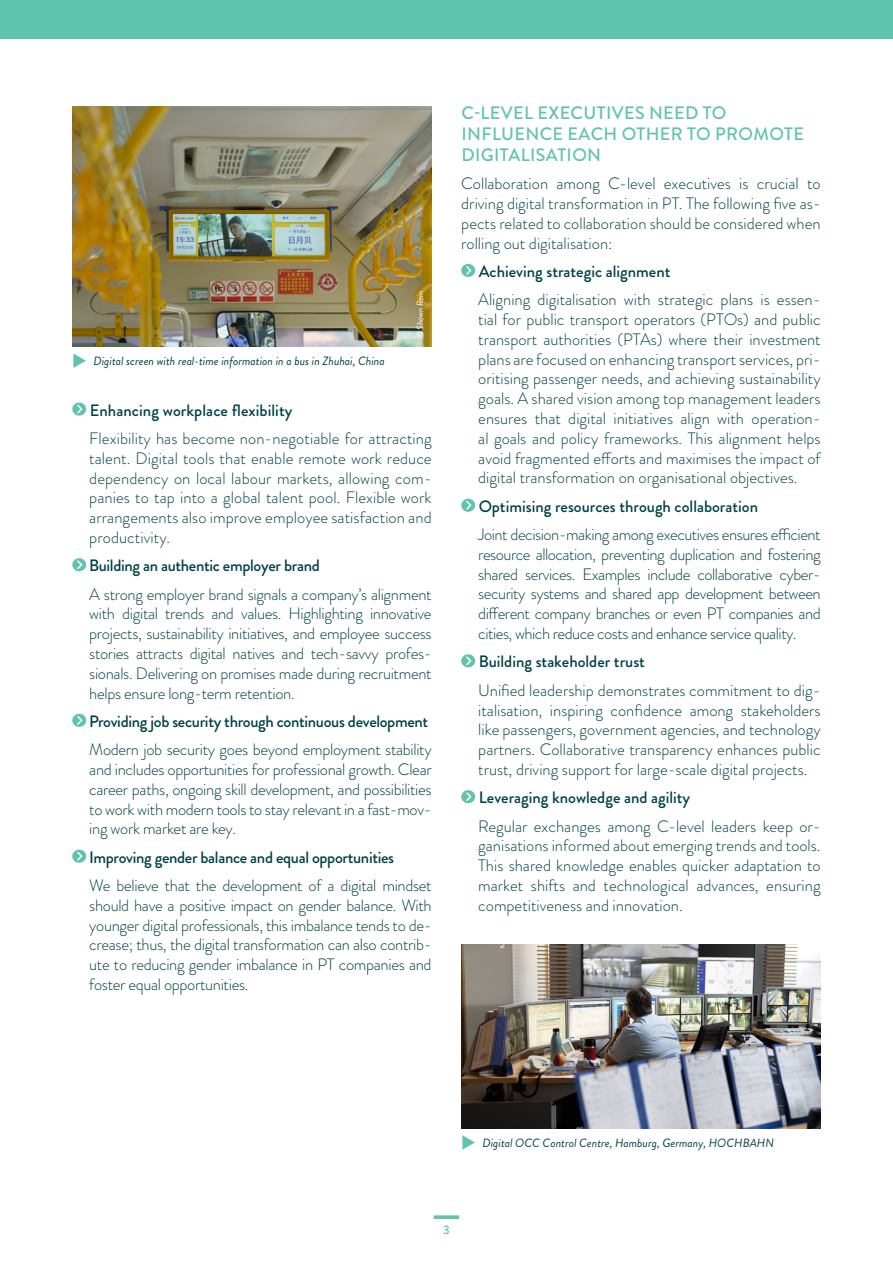
<style>
.page{position:relative;width:893px;height:1263px;background:#fff}
.page>*{position:absolute;margin:0;border:0;box-sizing:border-box;transform-origin:0 0}
.t1{font:500 18px/21px "Brandon Grotesque";letter-spacing:.02em;color:#60c3ad}
.t2{font:300 16.5px/19.8px "Brandon Grotesque";color:#004047;text-align:justify}
.t3{font:500 16.5px "Brandon Grotesque";color:#004047}
.t4{font:500 16.5px "Brandon Grotesque";letter-spacing:-.02em;color:#004047}
.t5{font:500 12.6px "Brandon Grotesque";color:#60c3ad}
.t6{font:italic 12px "Brandon Grotesque";color:#004047}
.t7{font:italic 9px "Brandon Grotesque";color:#fff}
</style>
<div class="page">
<div style="left:0;top:0;width:893px;height:39px;background:#60c3ad"></div>
<svg style="left:434px;top:1215px;width:25px;height:4px"></svg>
<svg style="left:72px;top:403px;width:14px;height:13px"></svg>
<svg style="left:75px;top:403px;width:9px;height:12px"></svg>
<svg style="left:72px;top:558px;width:14px;height:13px"></svg>
<svg style="left:75px;top:559px;width:9px;height:12px"></svg>
<svg style="left:72px;top:714px;width:14px;height:13px"></svg>
<svg style="left:75px;top:714px;width:9px;height:12px"></svg>
<svg style="left:72px;top:850px;width:14px;height:13px"></svg>
<svg style="left:75px;top:850px;width:9px;height:12px"></svg>
<svg style="left:461px;top:264px;width:14px;height:13px"></svg>
<svg style="left:464px;top:264px;width:9px;height:12px"></svg>
<svg style="left:461px;top:499px;width:14px;height:13px"></svg>
<svg style="left:464px;top:499px;width:9px;height:12px"></svg>
<svg style="left:461px;top:654px;width:14px;height:13px"></svg>
<svg style="left:464px;top:655px;width:9px;height:12px"></svg>
<svg style="left:461px;top:790px;width:14px;height:13px"></svg>
<svg style="left:464px;top:791px;width:9px;height:12px"></svg>
<img style="left:72px;top:106px;width:360px;height:241px">
<svg style="left:73px;top:353px;width:13px;height:15px"></svg>
<img style="left:461px;top:944px;width:360px;height:185px">
<svg style="left:462px;top:1135px;width:13px;height:15px"></svg>
<p class="t6" style="left:94px;top:353px;width:293px">Digital screen with real-time information in a bus in Zhuhai, China</p>
<p class="t7" style="left:414px;top:338px;width:49px;rotate:-90deg">© Shawn Rain</p>
<p class="t3" style="left:90px;top:399px;width:204px">Enhancing workplace flexibility</p>
<p class="t2" style="left:89px;top:428px;width:344px">Flexibility has become non-negotiable for attracting talent. Digital tools that enable remote work reduce dependency on local labour markets, allowing com&shy;panies to tap into a global talent pool. Flexible work arrangements also improve employee satisfaction and productivity.</p>
<p class="t4" style="left:89px;top:554px;width:232px">Building an authentic employer brand</p>
<p class="t2" style="left:89px;top:584px;width:344px">A strong employer brand signals a company’s alignment with digital trends and values. Highlighting innovative projects, sustainability initiatives, and employee success stories attracts digital natives and tech-savvy profes&shy;sionals. Delivering on promises made during recruitment helps ensure long-term retention.</p>
<p class="t4" style="left:89px;top:710px;width:341px">Providing job security through continuous development</p>
<p class="t2" style="left:89px;top:740px;width:344px">Modern job security goes beyond employment stability and includes opportunities for professional growth. Clear career paths, ongoing skill development, and possibilities to work with modern tools to stay relevant in a fast-mov&shy;ing work market are key.</p>
<p class="t4" style="left:89px;top:846px;width:307px">Improving gender balance and equal opportunities</p>
<p class="t2" style="left:89px;top:875px;width:344px">We believe that the development of a digital mindset should have a positive impact on gender balance. With younger digital professionals, this imbalance tends to de&shy;crease; thus, the digital transformation can also contrib&shy;ute to reducing gender imbalance in PT companies and foster equal opportunities.</p>
<p class="t1" style="left:461px;top:103px;width:344px">C-LEVEL EXECUTIVES NEED TO<br>INFLUENCE EACH OTHER TO PROMOTE<br>DIGITALISATION</p>
<p class="t2" style="left:461px;top:174px;width:361px">Collaboration among C-level executives is crucial to driving digital transformation in PT. The following five as&shy;pects related to collaboration should be considered when rolling out digitalisation:</p>
<p class="t3" style="left:479px;top:260px;width:193px">Achieving strategic alignment</p>
<p class="t2" style="left:478px;top:290px;width:344px">Aligning digitalisation with strategic plans is essen&shy;tial for public transport operators (PTOs) and public transport authorities (PTAs) where their investment plans are focused on enhancing transport services, pri&shy;oritising passenger needs, and achieving sustainability goals. A shared vision among top management leaders ensures that digital initiatives align with operation&shy;al goals and policy frameworks. This alignment helps avoid fragmented efforts and maximises the impact of digital transformation on organisational objectives.</p>
<p class="t3" style="left:479px;top:495px;width:281px">Optimising resources through collaboration</p>
<p class="t2" style="left:478px;top:525px;width:344px">Joint decision-making among executives ensures efficient resource allocation, preventing duplication and fostering shared services. Examples include collaborative cyber&shy;security systems and shared app development between different company branches or even PT companies and cities, which reduce costs and enhance service quality.</p>
<p class="t3" style="left:479px;top:650px;width:168px">Building stakeholder trust</p>
<p class="t2" style="left:478px;top:680px;width:344px">Unified leadership demonstrates commitment to dig&shy;italisation, inspiring confidence among stakeholders like passengers, government agencies, and technology partners. Collaborative transparency enhances public trust, driving support for large-scale digital projects.</p>
<p class="t3" style="left:479px;top:786px;width:213px">Leveraging knowledge and agility</p>
<p class="t2" style="left:478px;top:816px;width:344px">Regular exchanges among C-level leaders keep or&shy;ganisations informed about emerging trends and tools.<br>This shared knowledge enables quicker adaptation to market shifts and technological advances, ensuring competitiveness and innovation.</p>
<p class="t5" style="left:443px;top:1221px;width:8px">3</p>
<p class="t6" style="left:483px;top:1134px;width:293px">Digital OCC Control Centre, Hamburg, Germany, HOCHBAHN</p>
</div>
